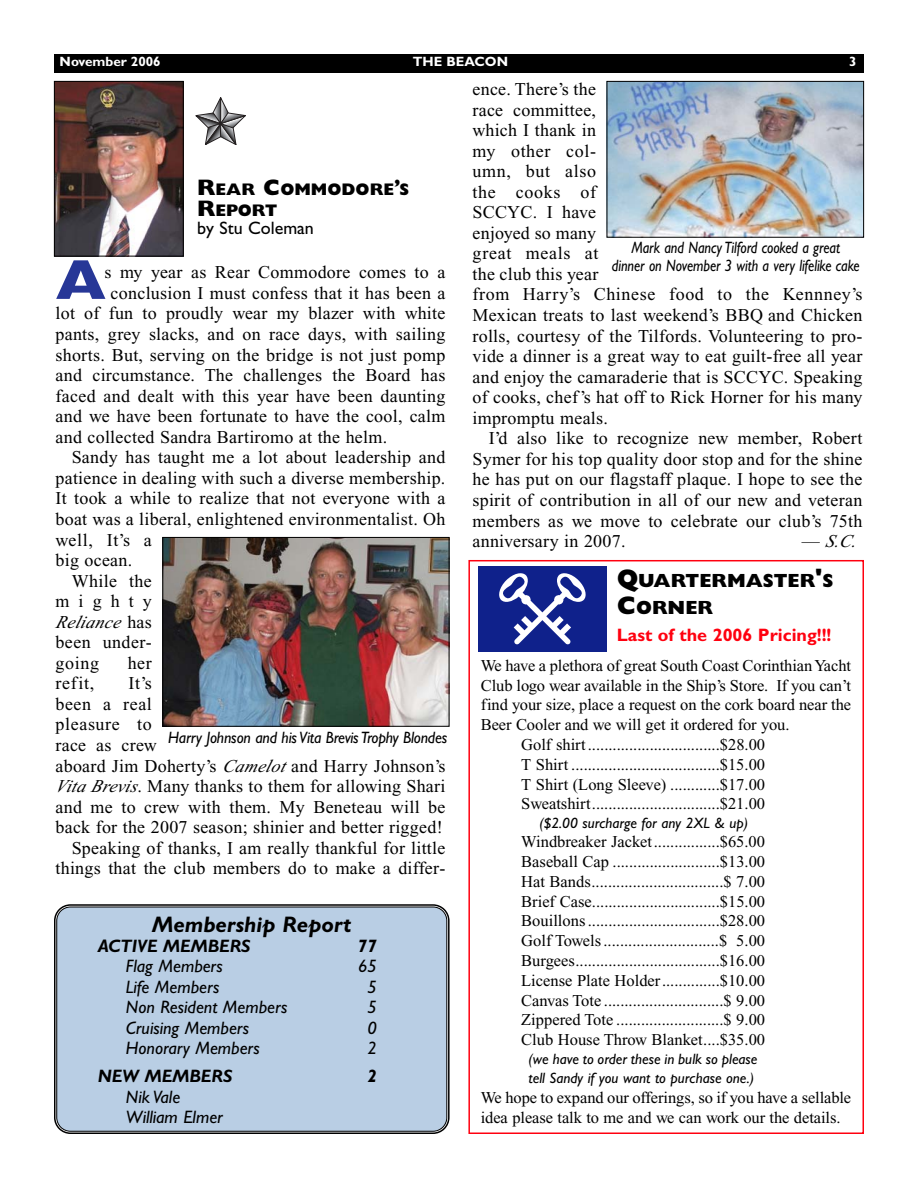
<style>
.page{position:relative;width:918px;height:1188px;background:#fff}
.page>*{position:absolute;margin:0;border:0;box-sizing:border-box;transform-origin:0 0}
.t1{font:800 56.55px "Gill Sans";color:#273797}
.t2{font:italic 700 22.5px "Gill Sans";color:#000}
.t3{font:800 19.2px/27px "Gill Sans";color:#000}
.t4{font:18px/20.5px "Times New Roman";letter-spacing:.015em;color:#000}
.t5{font:italic 18px/20.4px "Gill Sans";color:#000}
.t6{font:italic 700 18px "Gill Sans";color:#000}
.t7{font:700 18px "Gill Sans";color:#ff000f}
.t8{font:italic 18px "Times New Roman";color:#000}
.t9{font:18px "Gill Sans";color:#000}
.t10{font:18px "Times New Roman";letter-spacing:.035em;color:#000}
.t11{font:800 16.8px/21.6px "Gill Sans";color:#000}
.t12{font:16.5px/19.8px "Times New Roman";letter-spacing:-.005em;color:#000;text-align:justify}
.t13{font:italic 16.5px/18px "Gill Sans";color:#000;text-align:center;scale:.85 1}
.t14{font:italic 16.5px "Gill Sans";color:#000;scale:.95 1}
.t15{font:italic 15px/19.2px "Gill Sans";color:#000}
.t16{font:700 13.5px "Gill Sans";color:#fff}
.s1{font-size:22.5px}
.s2{font-style:normal}
.s3{font-style:italic}
.s4{font-size:25.5px}
</style>
<div class="page">
<div style="left:54px;top:54px;width:810px;height:19px;background:#000"></div>
<div style="left:468px;top:560px;width:396px;height:574px;border:2px solid #ff000f"></div>
<div style="left:478px;top:566px;width:129px;height:86px;background:#0f218b"></div>
<svg style="left:499px;top:573px;width:87px;height:72px"></svg>
<svg style="left:54px;top:904px;width:396px;height:230px"></svg>
<div style="left:56px;top:907px;width:391px;height:225px;background:#b9cee4"></div>
<img style="left:56px;top:83px;width:126px;height:171px">
<div style="left:54px;top:81px;width:130px;height:175px;border:1px solid #000"></div>
<svg style="left:196px;top:97px;width:50px;height:48px"></svg>
<img style="left:609px;top:83px;width:253px;height:153px">
<div style="left:607px;top:81px;width:257px;height:157px;border:1px solid #000"></div>
<img style="left:164px;top:539px;width:283px;height:186px">
<div style="left:162px;top:537px;width:287px;height:190px;border:1px solid #000"></div>
<p class="t16" style="left:60px;top:57px;width:103px">November 2006</p>
<p class="t16" style="left:413px;top:57px;width:97px">THE BEACON</p>
<p class="t16" style="left:849px;top:57px;width:9px">3</p>
<p class="t11" style="left:197px;top:180px;width:213px"><span class="s1">R</span>EAR <span class="s1">C</span>OMMODORE<sup>’</sup>S<br><span class="s1">R</span>EPORT</p>
<p class="t9" style="left:197px;top:221px;width:118px">by Stu Coleman</p>
<h1 class="t1" style="left:55px;top:260px;width:52px">A</h1>
<p class="t4" style="left:104px;top:264px;width:343px">s my year as Rear Commodore comes to a</p>
<p class="t4" style="left:111px;top:284px;width:336px">conclusion I must confess that it has been a</p>
<p class="t4" style="left:56px;top:305px;width:391px">lot of fun to proudly wear my blazer with white</p>
<p class="t4" style="left:56px;top:325px;width:391px">pants, grey slacks, and on race days, with sailing</p>
<p class="t4" style="left:56px;top:346px;width:391px">shorts. But, serving on the bridge is not just pomp</p>
<p class="t4" style="left:56px;top:366px;width:391px">and circumstance. The challenges the Board has</p>
<p class="t4" style="left:56px;top:387px;width:391px">faced and dealt with this year have been daunting</p>
<p class="t4" style="left:56px;top:408px;width:391px">and we have been fortunate to have the cool, calm</p>
<p class="t4" style="left:56px;top:428px;width:333px">and collected Sandra Bartiromo at the helm.</p>
<p class="t4" style="left:72px;top:449px;width:375px">Sandy has taught me a lot about leadership and</p>
<p class="t4" style="left:56px;top:469px;width:391px">patience in dealing with such a diverse membership.</p>
<p class="t4" style="left:56px;top:490px;width:392px">It took a while to realize that not everyone with a</p>
<p class="t4" style="left:56px;top:510px;width:391px">boat was a liberal, enlightened environmentalist. Oh</p>
<p class="t4" style="left:56px;top:531px;width:98px">well, It’s a</p>
<p class="t4" style="left:56px;top:551px;width:78px">big ocean.</p>
<p class="t4" style="left:72px;top:572px;width:82px">While the</p>
<p class="t4" style="left:56px;top:593px;width:98px">mighty</p>
<p class="t8" style="left:55px;top:615px;width:98px">Reliance <span class="s2">h a s</span></p>
<p class="t4" style="left:55px;top:634px;width:98px">been under-</p>
<p class="t4" style="left:55px;top:654px;width:45px">going</p>
<p class="t4" style="left:128px;top:654px;width:26px">her</p>
<p class="t4" style="left:55px;top:675px;width:40px">refit,</p>
<p class="t4" style="left:129px;top:675px;width:25px">It’s</p>
<p class="t4" style="left:55px;top:695px;width:98px">been a real</p>
<p class="t10" style="left:55px;top:718px;width:98px">pleasure to</p>
<p class="t4" style="left:55px;top:736px;width:103px">race as crew</p>
<p class="t4" style="left:55px;top:757px;width:391px">aboard Jim Doherty’s <span class="s3">Camelot</span> and Harry Johnson’s</p>
<p class="t4" style="left:55px;top:777px;width:391px"><span class="s3">Vita Brevis</span>. Many thanks to them for allowing Shari</p>
<p class="t4" style="left:55px;top:798px;width:391px">and me to crew with them. My Beneteau will be</p>
<p class="t4" style="left:55px;top:819px;width:389px">back for the 2007 season; shinier and better rigged!</p>
<p class="t4" style="left:72px;top:839px;width:375px">Speaking of thanks, I am really thankful for little</p>
<p class="t4" style="left:55px;top:860px;width:391px">things that the club members do to make a differ-</p>
<p class="t14" style="left:168px;top:731px;width:295px">Harry Johnson and his Vita Brevis Trophy Blondes</p>
<p class="t2" style="left:152px;top:916px;width:201px">Membership Report</p>
<p class="t6" style="left:98px;top:940px;width:154px">ACTIVE MEMBERS</p>
<p class="t6" style="left:358px;top:940px;width:21px">77</p>
<p class="t5" style="left:126px;top:958px;width:99px">Flag Members</p>
<p class="t5" style="left:358px;top:958px;width:20px">65</p>
<p class="t5" style="left:126px;top:979px;width:95px">Life Members</p>
<p class="t5" style="left:368px;top:979px;width:11px">5</p>
<p class="t5" style="left:126px;top:999px;width:163px">Non Resident Members</p>
<p class="t5" style="left:368px;top:999px;width:11px">5</p>
<p class="t5" style="left:126px;top:1019px;width:125px">Cruising Members</p>
<p class="t5" style="left:368px;top:1019px;width:11px">0</p>
<p class="t5" style="left:126px;top:1040px;width:135px">Honorary Members</p>
<p class="t5" style="left:368px;top:1040px;width:11px">2</p>
<p class="t6" style="left:98px;top:1070px;width:136px">NEW MEMBERS</p>
<p class="t6" style="left:367px;top:1070px;width:11px">2</p>
<p class="t5" style="left:126px;top:1088px;width:98px">Nik Vale<br>William Elmer</p>
<p class="t4" style="left:472px;top:80px;width:391px">ence. There’s the<br>race committee,<br>which I thank in<br>my other col-<br>umn, but also<br>the cooks of<br>SCCYC. I have<br>enjoyed so many<br>great meals at<br>the club this year<br>from Harry’s Chinese food to the Kennney’s<br>Mexican treats to last weekend’s BBQ and Chicken rolls, courtesy of the Tilfords. Volunteering to pro&shy;vide a dinner is a great way to eat guilt-free all year and enjoy the camaraderie that is SCCYC. Speaking of cooks, chef’s hat off to Rick Horner for his many impromptu meals.</p>
<p class="t4" style="left:472px;top:430px;width:392px;text-align:justify;text-indent:16px">I’d also like to recognize new member, Robert Symer for his top quality door stop and for the shine he has put on our flagstaff plaque. I hope to see the spirit of contribution in all of our new and veteran members as we move to celebrate our club’s 75th anniversary in 2007.</p>
<p class="t13" style="left:612px;top:240px;width:293px">Mark and Nancy Tilford cooked a great<br>dinner on November 3 with a very lifelike cake</p>
<p class="t8" style="left:802px;top:535px;width:59px"><span class="s2">—</span> S.C.</p>
<p class="t3" style="left:617px;top:569px;width:218px"><span class="s4">Q</span>UARTERMASTER<span class="s4">'</span>S<br><span class="s4">C</span>ORNER</p>
<p class="t7" style="left:617px;top:628px;width:216px">Last of the 2006 Pricing!!!</p>
<p class="t12" style="left:481px;top:657px;width:372px">We have a plethora of great South Coast Corinthian Yacht</p>
<p class="t12" style="left:481px;top:677px;width:372px">Club logo wear available in the Ship’s Store. If you can’t</p>
<p class="t12" style="left:481px;top:697px;width:372px">find your size, place a request on the cork board near the</p>
<p class="t12" style="left:481px;top:716px;width:310px">Beer Cooler and we will get it ordered for you.</p>
<p class="t12" style="left:521px;top:736px;width:245px">Golf shirt ................................$28.00</p>
<p class="t12" style="left:521px;top:756px;width:245px">T Shirt ....................................$15.00</p>
<p class="t12" style="left:521px;top:776px;width:245px">T Shirt (Long Sleeve) ............$17.00</p>
<p class="t12" style="left:521px;top:796px;width:245px">Sweatshirt...............................$21.00</p>
<p class="t15" style="left:540px;top:815px;width:210px">($2.00 surcharge for any 2XL &amp; up)</p>
<p class="t12" style="left:521px;top:833px;width:245px">Windbreaker Jacket................$65.00<br>Baseball Cap ..........................$13.00<br>Hat Bands................................$ 7.00<br>Brief Case...............................$15.00<br>Bouillons ................................$28.00<br>Golf Towels ............................$ 5.00<br>Burgees...................................$16.00<br>License Plate Holder..............$10.00<br>Canvas Tote .............................$ 9.00<br>Zippered Tote ..........................$ 9.00<br>Club House Throw Blanket....$35.00</p>
<p class="t15" style="left:529px;top:1051px;width:230px">(we have to order these in bulk so please tell Sandy if you want to purchase one.)</p>
<p class="t12" style="left:481px;top:1089px;width:372px">We hope to expand our offerings, so if you have a sellable idea please talk to me and we can work our the details.</p>
</div>
